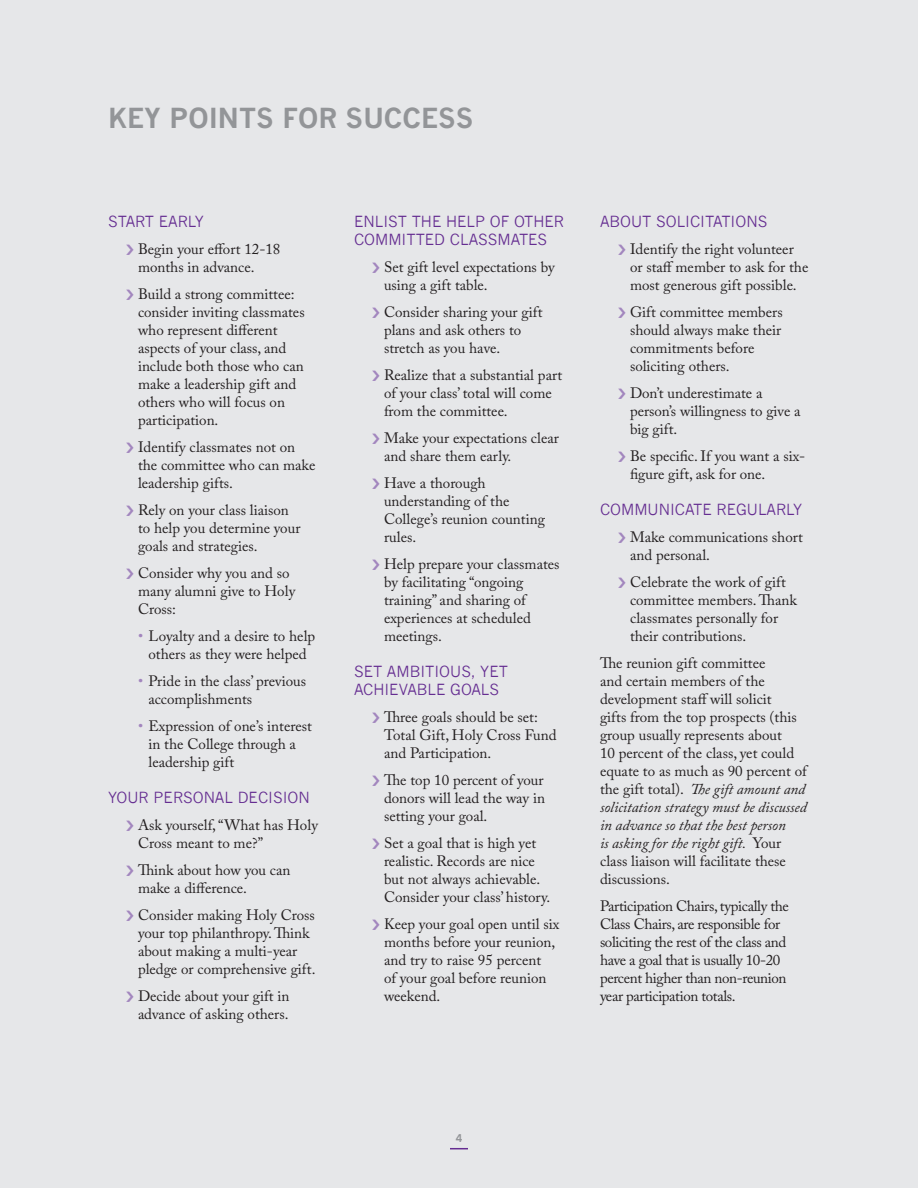
<style>
.page{position:relative;width:918px;height:1188px;background:#e6e7e9}
.page>*{position:absolute;margin:0;border:0;box-sizing:border-box;transform-origin:0 0}
.front_date{font:700 27px "News Gothic";color:#939598}
.bullets{font:15px/18px "Adobe Caslon Pro";color:#231f20}
.body_text{font:15px/18px "Adobe Caslon Pro";color:#231f20}
.body_text-2{font:15px/18px "Adobe Caslon Pro";letter-spacing:-.025em;color:#231f20}
.subhead_1{font:15px/18px "News Gothic";color:#652d91}
.body_text-3{font:700 10.5px "News Gothic";color:#939598}
.s1{color:#a286be}
.s2{font-style:italic}
</style>
<div class="page">
<svg style="left:450px;top:1148px;width:18px;height:1px"></svg>
<p class="front_date" style="left:108px;top:102px;width:367px">KEY POINTS FOR SUCCESS</p>
<p class="subhead_1" style="left:108px;top:213px;width:97px">START EARLY</p>
<p class="bullets" style="left:138px;top:240px;width:144px">Begin your effort 12-18 months in advance.</p>
<p class="bullets" style="left:138px;top:285px;width:168px">Build a strong committee: consider inviting classmates who represent different aspects of your class, and include both those who can make a leadership gift and others who will focus on participation.</p>
<p class="bullets" style="left:138px;top:438px;width:179px">Identify classmates not on the committee who can make leadership gifts.</p>
<p class="bullets" style="left:138px;top:501px;width:164px">Rely on your class liaison to help you determine your goals and strategies.</p>
<p class="bullets" style="left:138px;top:564px;width:159px">Consider why you and so many alumni give to Holy<br>Cross:</p>
<p class="bullets" style="left:138px;top:627px;width:179px;text-align:center"><span class="s1">•</span> Loyalty and a desire to help others as they were helped</p>
<p class="bullets" style="left:148px;top:672px;width:159px;text-indent:-10px"><span class="s1">•</span> Pride in the class’ previous accomplishments</p>
<p class="bullets" style="left:148px;top:717px;width:165px;text-indent:-10px"><span class="s1">•</span> Expression of one’s interest in the College through a leadership gift</p>
<p class="subhead_1" style="left:108px;top:789px;width:203px">YOUR PERSONAL DECISION</p>
<p class="bullets" style="left:138px;top:816px;width:182px">Ask yourself, “What has Holy<br>Cross meant to me?”</p>
<p class="bullets" style="left:138px;top:861px;width:154px">Think about how you can make a difference.</p>
<p class="bullets" style="left:138px;top:906px;width:179px">Consider making Holy Cross your top philanthropy. Think about making a multi-year pledge or comprehensive gift.</p>
<p class="bullets" style="left:138px;top:987px;width:153px">Decide about your gift in advance of asking others.</p>
<p class="subhead_1" style="left:354px;top:213px;width:212px">ENLIST THE HELP OF OTHER<br>COMMITTED CLASSMATES</p>
<p class="bullets" style="left:384px;top:258px;width:173px">Set gift level expectations by using a gift table.</p>
<p class="bullets" style="left:384px;top:303px;width:160px">Consider sharing your gift plans and ask others to stretch as you have.</p>
<p class="bullets" style="left:384px;top:366px;width:180px">Realize that a substantial part of your class’ total will come from the committee.</p>
<p class="bullets" style="left:384px;top:429px;width:177px">Make your expectations clear and share them early.</p>
<p class="bullets" style="left:384px;top:474px;width:163px">Have a thorough understanding of the<br>College’s reunion counting rules.</p>
<p class="bullets" style="left:384px;top:555px;width:177px">Help prepare your classmates by facilitating “ongoing training” and sharing of experiences at scheduled meetings.</p>
<p class="subhead_1" style="left:354px;top:663px;width:155px">SET AMBITIOUS, YET<br>ACHIEVABLE GOALS</p>
<p class="bullets" style="left:384px;top:708px;width:174px">Three goals should be set:<br>Total Gift, Holy Cross Fund and Participation.</p>
<p class="bullets" style="left:384px;top:771px;width:162px;text-align:justify">The top 10 percent of your donors will lead the way in setting your goal.</p>
<p class="bullets" style="left:384px;top:834px;width:168px">Set a goal that is high yet realistic. Records are nice but not always achievable.<br>Consider your class’ history.</p>
<p class="bullets" style="left:384px;top:915px;width:177px">Keep your goal open until six months before your reunion, and try to raise 95 percent<br>of your goal before reunion weekend.</p>
<p class="subhead_1" style="left:600px;top:213px;width:169px">ABOUT SOLICITATIONS</p>
<p class="bullets" style="left:630px;top:240px;width:180px">Identify the right volunteer or staff member to ask for the most generous gift possible.</p>
<p class="bullets" style="left:630px;top:303px;width:154px">Gift committee members should always make their commitments before soliciting others.</p>
<p class="bullets" style="left:630px;top:384px;width:172px">Don’t underestimate a person’s willingness to give a big gift.</p>
<p class="bullets" style="left:630px;top:447px;width:177px">Be specific. If you want a six&shy;figure gift, ask for one.</p>
<p class="subhead_1" style="left:600px;top:501px;width:204px">COMMUNICATE REGULARLY</p>
<p class="bullets" style="left:630px;top:528px;width:174px">Make communications short and personal.</p>
<p class="bullets" style="left:630px;top:573px;width:168px">Celebrate the work of gift committee members. Thank classmates personally for their contributions.</p>
<p class="body_text" style="left:600px;top:654px;width:210px">The reunion gift committee<br>and certain members of the development staff will solicit<br>gifts from the top prospects (this group usually represents about<br>10 percent of the class, yet could equate to as much as 90 percent of the gift total). <span class="s2">The gift amount and solicitation strategy must be discussed in advance so that the best person<br>is asking for the right gift.</span> Your class liaison will facilitate these discussions.</p>
<p class="body_text-2" style="left:600px;top:897px;width:191px">Participation Chairs, typically the Class Chairs, are responsible for soliciting the rest of the class and have a goal that is usually 10-20 percent higher than non-reunion year participation totals.</p>
<p class="body_text-3" style="left:456px;top:1132px;width:8px">4</p>
</div>
